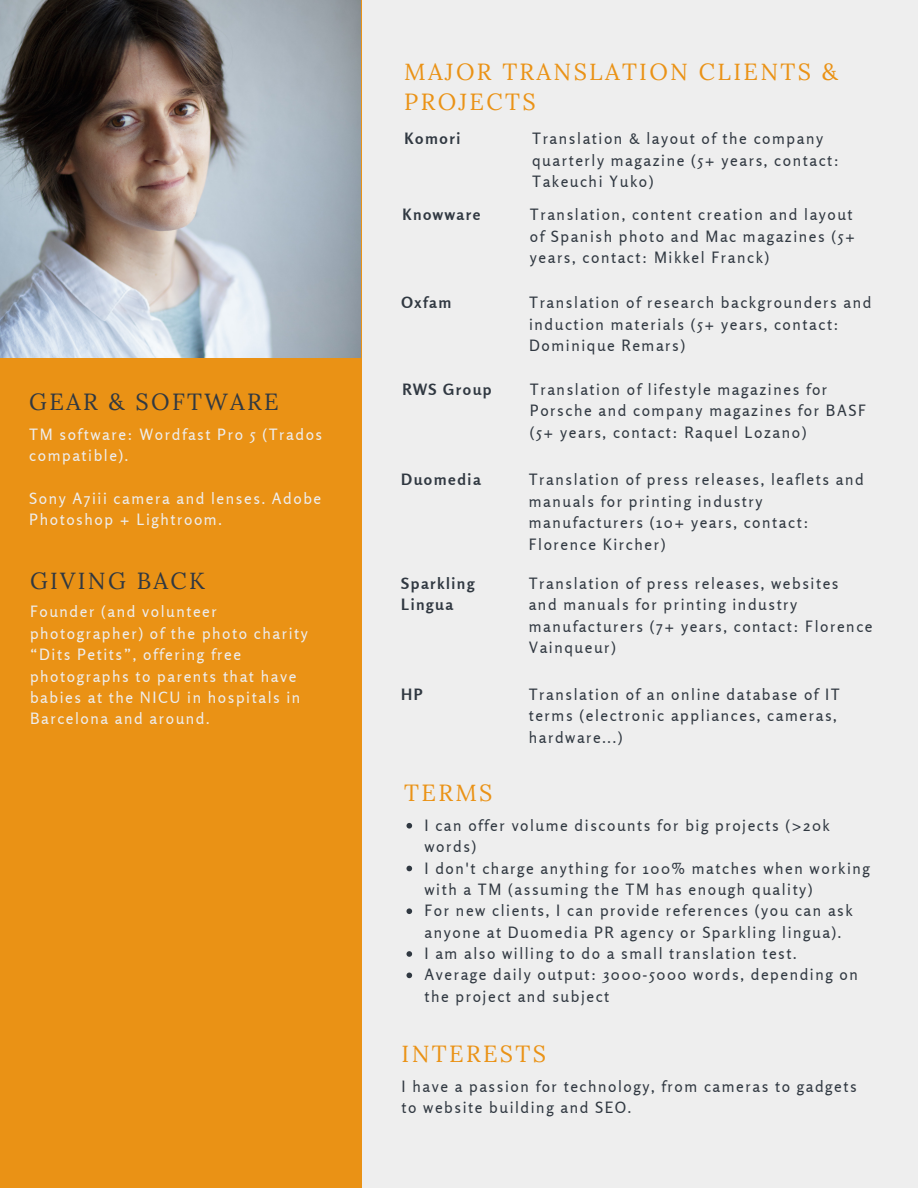
<style>
.page{position:relative;width:918px;height:1188px;background:#eee}
.page>*{position:absolute;margin:0;border:0;box-sizing:border-box;transform-origin:0 0}
.t1{font:23.4px/29.2px "Lora";letter-spacing:.1em;color:#ea9215}
.t2{font:23.4px "Lora";letter-spacing:.1em;color:#303841}
.t3{font:15.6px/21.3px "Rosario";letter-spacing:.1em;color:#303841}
.t4{font:15.6px/21.3px "Rosario";letter-spacing:.1em;color:#eee}
.t5{font:700 15.6px/21.3px "Rosario";letter-spacing:.1em;color:#303841}
</style>
<div class="page">
<div style="left:0;top:0;width:361px;height:1188px;background:#ea9215"></div>
<img style="left:0;top:0;width:361px;height:357px">
<svg style="left:406px;top:823px;width:6px;height:6px"></svg>
<svg style="left:406px;top:866px;width:6px;height:5px"></svg>
<svg style="left:406px;top:908px;width:6px;height:6px"></svg>
<svg style="left:406px;top:951px;width:6px;height:6px"></svg>
<svg style="left:406px;top:973px;width:6px;height:5px"></svg>
<h1 class="t2" style="left:29px;top:387px;width:251px">GEAR &amp; SOFTWARE</h1>
<p class="t4" style="left:29px;top:423px;width:295px">TM software: Wordfast Pro 5 (Trados compatible).</p>
<p class="t4" style="left:29px;top:487px;width:294px">Sony A7iii camera and lenses. Adobe<br>Photoshop + Lightroom.</p>
<h1 class="t2" style="left:30px;top:565px;width:177px">GIVING BACK</h1>
<p class="t4" style="left:30px;top:601px;width:279px">Founder (and volunteer photographer) of the photo charity “Dits Petits”, offering free photographs to parents that have babies at the NICU in hospitals in<br>Barcelona and around.</p>
<h1 class="t1" style="left:404px;top:57px;width:435px">MAJOR TRANSLATION CLIENTS &amp;<br>PROJECTS</h1>
<p class="t5" style="left:405px;top:128px;width:57px">Komori</p>
<p class="t3" style="left:532px;top:128px;width:308px">Translation &amp; layout of the company quarterly magazine (5+ years, contact:<br>Takeuchi Yuko)</p>
<p class="t5" style="left:402px;top:204px;width:80px">Knowware</p>
<p class="t3" style="left:530px;top:204px;width:327px">Translation, content creation and layout of Spanish photo and Mac magazines (5+ years, contact: Mikkel Franck)</p>
<p class="t5" style="left:402px;top:292px;width:51px">Oxfam</p>
<p class="t3" style="left:529px;top:292px;width:344px">Translation of research backgrounders and induction materials (5+ years, contact:<br>Dominique Remars)</p>
<p class="t5" style="left:402px;top:379px;width:91px">RWS Group</p>
<p class="t3" style="left:530px;top:379px;width:338px">Translation of lifestyle magazines for<br>Porsche and company magazines for BASF (5+ years, contact: Raquel Lozano)</p>
<p class="t5" style="left:401px;top:469px;width:81px">Duomedia</p>
<p class="t3" style="left:529px;top:469px;width:337px">Translation of press releases, leaflets and manuals for printing industry manufacturers (10+ years, contact:<br>Florence Kircher)</p>
<p class="t5" style="left:401px;top:573px;width:75px">Sparkling<br>Lingua</p>
<p class="t3" style="left:529px;top:573px;width:345px">Translation of press releases, websites<br>and manuals for printing industry manufacturers (7+ years, contact: Florence Vainqueur)</p>
<p class="t5" style="left:401px;top:684px;width:23px">HP</p>
<p class="t3" style="left:529px;top:684px;width:313px">Translation of an online database of IT terms (electronic appliances, cameras, hardware...)</p>
<h1 class="t1" style="left:404px;top:778px;width:90px">TERMS</h1>
<p class="t3" style="left:424px;top:814px;width:447px">I can offer volume discounts for big projects (&gt;20k words)<br>I don't charge anything for 100% matches when working with a TM (assuming the TM has enough quality)<br>For new clients, I can provide references (you can ask anyone at Duomedia PR agency or Sparkling lingua).<br>I am also willing to do a small translation test.<br>Average daily output: 3000-5000 words, depending on the project and subject</p>
<h1 class="t1" style="left:402px;top:1039px;width:146px">INTERESTS</h1>
<p class="t3" style="left:402px;top:1075px;width:457px">I have a passion for technology, from cameras to gadgets to website building and SEO.</p>
</div>
